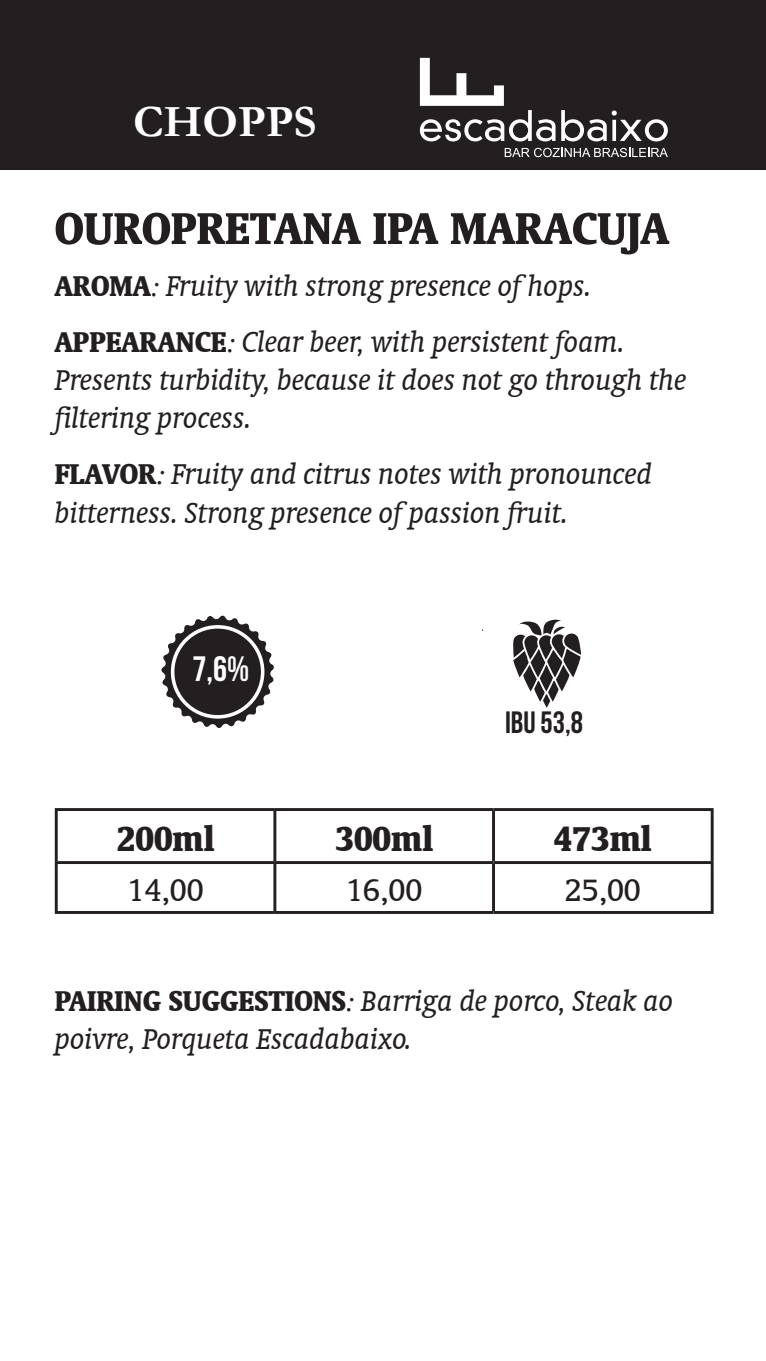
<style>
.page{position:relative;width:766px;height:1361px;background:#fff}
.page>*{position:absolute;margin:0;border:0;box-sizing:border-box;transform-origin:0 0}
.t1{font:700 condensed 50.85px "Oranda BT";color:#231f20}
.t2{font:700 45px "Garamond";color:#fff}
.t3{font:700 condensed 39px "Oranda BT";color:#231f20}
.t4{font:35.25px "Bebas Neue";color:#fff}
.t5{font:34.95px "Oranda BT";color:#231f20}
.t6{font:italic 32.4px/38.1px "Oranda BT";letter-spacing:-.01em;color:#231f20}
.t7{font:30.9px "Bebas Neue";color:#231f20}
.s1{font-weight:700;font-style:normal;font-stretch:condensed}
.s2{font-family:"Garamond"}
</style>
<div class="page">
<div style="left:0;top:0;width:765px;height:170px;background:#231f20"></div>
<svg style="left:561px;top:110px;width:106px;height:31px"></svg>
<svg style="left:420px;top:58px;width:135px;height:83px"></svg>
<svg style="left:504px;top:148px;width:163px;height:9px"></svg>
<hr style="left:55px;top:808px;width:220px;height:3px;background:#231f20">
<hr style="left:55px;top:811px;width:3px;height:50px;background:#231f20">
<hr style="left:275px;top:808px;width:218px;height:3px;background:#231f20">
<hr style="left:273px;top:811px;width:3px;height:50px;background:#231f20">
<hr style="left:493px;top:808px;width:220px;height:3px;background:#231f20">
<hr style="left:492px;top:811px;width:3px;height:50px;background:#231f20">
<hr style="left:710px;top:811px;width:3px;height:50px;background:#231f20">
<hr style="left:55px;top:861px;width:220px;height:3px;background:#231f20">
<hr style="left:55px;top:864px;width:3px;height:47px;background:#231f20">
<hr style="left:275px;top:861px;width:218px;height:3px;background:#231f20">
<hr style="left:273px;top:864px;width:3px;height:47px;background:#231f20">
<hr style="left:493px;top:861px;width:220px;height:3px;background:#231f20">
<hr style="left:492px;top:864px;width:3px;height:47px;background:#231f20">
<hr style="left:710px;top:864px;width:3px;height:47px;background:#231f20">
<hr style="left:55px;top:911px;width:220px;height:3px;background:#231f20">
<hr style="left:275px;top:911px;width:218px;height:3px;background:#231f20">
<hr style="left:493px;top:911px;width:220px;height:3px;background:#231f20">
<svg style="left:161px;top:615px;width:113px;height:113px"></svg>
<svg style="left:513px;top:619px;width:68px;height:89px"></svg>
<h2 class="t2" style="left:133px;top:95px;width:185px">CHOPPS</h2>
<p class="t1" style="left:55px;top:198px;width:615px">OUROPRETANA IPA MARACUJA</p>
<p class="t6" style="left:55px;top:267px;width:538px"><span class="s1">AROMA</span><span class="s2">:</span> Fruity with strong presence of hops.</p>
<p class="t6" style="left:55px;top:323px;width:633px"><span class="s1">APPEARANCE</span><span class="s2">:</span> Clear beer, with persistent foam.<br>Presents turbidity, because it does not go through the filtering process.</p>
<p class="t6" style="left:55px;top:454px;width:599px;line-height:38.8px"><span class="s1">FLAVOR</span><span class="s2">:</span> Fruity and citrus notes with pronounced bitterness. Strong presence of passion fruit.</p>
<p class="t4" style="left:192px;top:649px;width:58px">7,6%</p>
<p class="t7" style="left:505px;top:705px;width:79px">IBU 53,8</p>
<p class="t3" style="left:117px;top:815px;width:99px">200ml</p>
<p class="t3" style="left:335px;top:815px;width:99px">300ml</p>
<p class="t3" style="left:554px;top:815px;width:99px">473ml</p>
<p class="t5" style="left:127px;top:870px;width:78px">14,00</p>
<p class="t5" style="left:346px;top:870px;width:78px">16,00</p>
<p class="t5" style="left:564px;top:870px;width:78px">25,00</p>
<p class="t6" style="left:55px;top:982px;width:620px;line-height:37.2px"><span class="s1">PAIRING SUGGESTIONS</span><span class="s2">:</span> Barriga de porco, Steak ao poivre, Porqueta Escadabaixo.</p>
</div>
